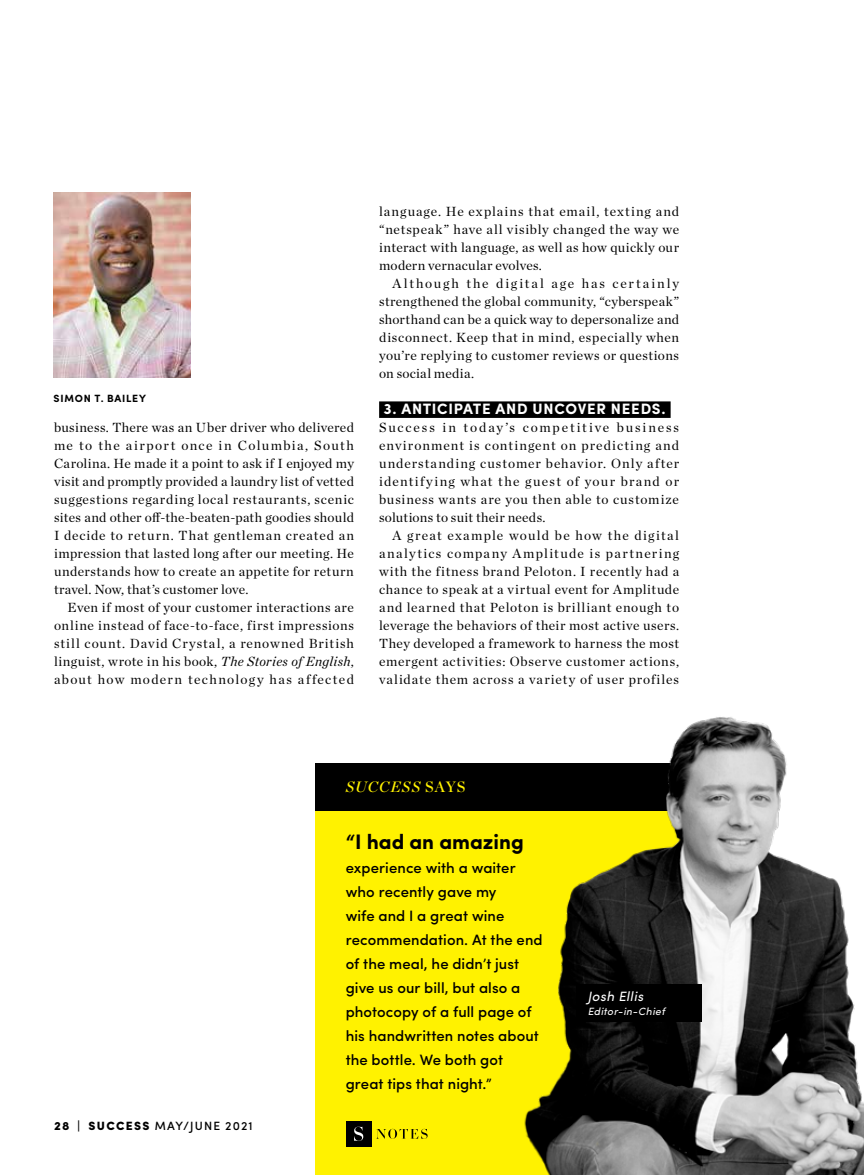
<style>
.page{position:relative;width:864px;height:1175px;background:#fff}
.page>*{position:absolute;margin:0;border:0;box-sizing:border-box;transform-origin:0 0}
.t1{font:700 21px "Sofia Pro";color:#000}
.t2{font:500 15px/24px "Sofia Pro";letter-spacing:.005em;color:#000}
.t3{font:700 15px "Sofia Pro";letter-spacing:.05em;color:#fff}
.t4{font:italic 15px "Chronicle Display Semi";letter-spacing:.07em;color:#fff200}
.t5{font:13.5px/18px "Chronicle Deck";letter-spacing:.04em;color:#000;text-align:justify}
.t6{font:italic 13.5px "Sofia Pro";letter-spacing:.03em;color:#fff}
.t7{font:500 12px "Sofia Pro";letter-spacing:.095em;color:#000}
.t8{font:italic 10.5px "Sofia Pro";letter-spacing:.035em;color:#fff}
.t9{font:700 10.5px "Sofia Pro";letter-spacing:.07em;color:#000}
.s1{font-style:italic}
.s2{font-weight:900}
.s3{font-style:normal}
</style>
<div class="page">
<div style="left:379px;top:401px;width:292px;height:17px;background:#000"></div>
<div style="left:315px;top:805px;width:388px;height:369px;background:#fff200"></div>
<div style="left:315px;top:763px;width:388px;height:47px;background:#000"></div>
<div style="left:346px;top:1120px;width:26px;height:26px;background:#000"></div>
<svg style="left:354px;top:1126px;width:9px;height:15px"></svg>
<svg style="left:376px;top:1128px;width:52px;height:10px"></svg>
<img style="left:515px;top:717px;width:349px;height:457px">
<div style="left:576px;top:984px;width:126px;height:38px;background:#000"></div>
<img style="left:54px;top:193px;width:136px;height:185px">
<p class="t9" style="left:54px;top:390px;width:94px">SIMON T. BAILEY</p>
<p class="t5" style="left:54px;top:418px;width:302px">business. There was an Uber driver who delivered me to the airport once in Columbia, South Carolina. He made it a point to ask if I enjoyed my visit and promptly provided a laundry list of vetted suggestions regarding local restaurants, scenic sites and other off-the-beaten-path goodies should I decide to return. That gentleman created an impression that lasted long after our meeting. He understands how to create an appetite for return travel. Now, that’s customer love.</p>
<p class="t5" style="left:54px;top:597px;width:302px;text-indent:14px">Even if most of your customer interactions are online instead of face-to-face, first impressions still count. David Crystal, a renowned British linguist, wrote in his book, <span class="s1">The Stories of English</span>, about how modern technology has affected</p>
<p class="t5" style="left:379px;top:202px;width:302px">language. He explains that email, texting and “netspeak” have all visibly changed the way we interact with language, as well as how quickly our modern vernacular evolves.</p>
<p class="t5" style="left:379px;top:274px;width:302px;text-indent:13px">Although the digital age has certainly strengthened the global community, “cyberspeak” shorthand can be a quick way to depersonalize and disconnect. Keep that in mind, especially when you’re replying to customer reviews or questions on social media.</p>
<p class="t3" style="left:383px;top:397px;width:284px">3. ANTICIPATE AND UNCOVER NEEDS.</p>
<p class="t5" style="left:379px;top:418px;width:301px">Success in today’s competitive business environment is contingent on predicting and understanding customer behavior. Only after identifying what the guest of your brand or business wants are you then able to customize solutions to suit their needs.</p>
<p class="t5" style="left:379px;top:525px;width:302px;text-indent:13px">A great example would be how the digital analytics company Amplitude is partnering with the fitness brand Peloton. I recently had a chance to speak at a virtual event for Amplitude and learned that Peloton is brilliant enough to leverage the behaviors of their most active users.<br>They developed a framework to harness the most emergent activities: Observe customer actions, validate them across a variety of user profiles</p>
<p class="t7" style="left:54px;top:1116px;width:200px"><span class="s2">28 | SUCCESS</span> MAY/JUNE 2021</p>
<p class="t4" style="left:346px;top:775px;width:121px">SUCCESS <span class="s3">SAYS</span></p>
<h1 class="t1" style="left:346px;top:825px;width:180px">“I had an amazing</h1>
<p class="t2" style="left:346px;top:854px;width:198px">experience with a waiter who recently gave my<br>wife and I a great wine recommendation. At the end of the meal, he didn’t just give us our bill, but also a photocopy of a full page of his handwritten notes about the bottle. We both got great tips that night.”</p>
<p class="t6" style="left:588px;top:986px;width:57px">Josh Ellis</p>
<p class="t8" style="left:588px;top:1003px;width:79px">Editor-in-Chief</p>
</div>
